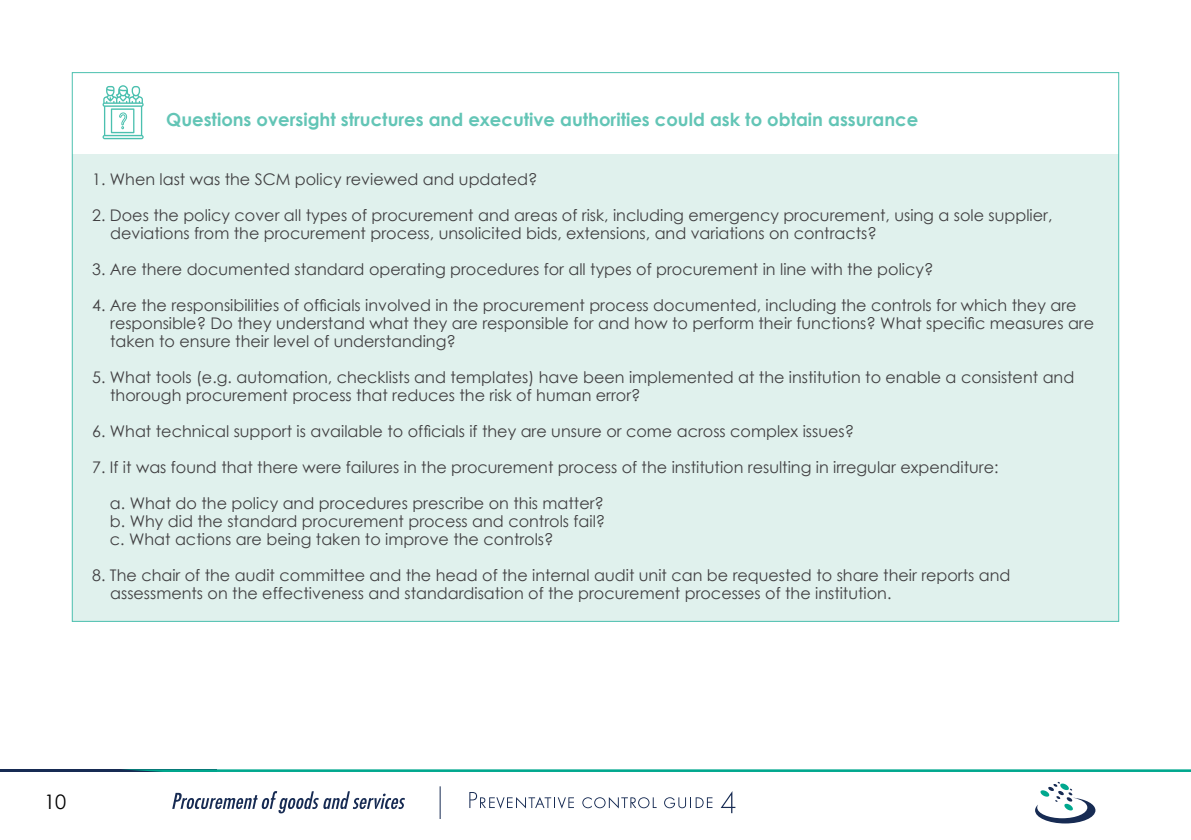
<style>
.page{position:relative;width:1191px;height:840px;background:#fff}
.page>*{position:absolute;margin:0;border:0;box-sizing:border-box;transform-origin:0 0}
.t1{font:20px "Century Gothic";color:#000}
.t2{font:700 18px "Century Gothic";color:#63c5b6}
.t3{font:16px/18px "Century Gothic";color:#414042}
</style>
<div class="page">
<hr style="left:0;top:769px;width:216px;height:2px;background:#172b53">
<svg style="left:1035px;top:781px;width:60px;height:42px"></svg>
<svg style="left:469px;top:792px;width:105px;height:16px"></svg>
<svg style="left:582px;top:797px;width:74px;height:11px"></svg>
<svg style="left:664px;top:797px;width:48px;height:10px"></svg>
<svg style="left:720px;top:791px;width:15px;height:21px"></svg>
<svg style="left:172px;top:791px;width:233px;height:22px"></svg>
<hr style="left:439px;top:785px;width:1px;height:33px;background:#172b53">
<svg style="left:122px;top:769px;width:1069px;height:2px;background:#2ab29f"></svg>
<div style="left:72px;top:154px;width:1047px;height:467px;background:#e0f1ed"></div>
<svg style="left:102px;top:85px;width:42px;height:54px"></svg>
<p class="t2" style="left:166px;top:108px;width:753px">Questions oversight structures and executive authorities could ask to obtain assurance</p>
<p class="t3" style="left:92px;top:170px;width:447px">1. When last was the SCM policy reviewed and updated?</p>
<p class="t3" style="left:110px;top:206px;width:943px;text-indent:-18px">2. Does the policy cover all types of procurement and areas of risk, including emergency procurement, using a sole supplier, deviations from the procurement process, unsolicited bids, extensions, and variations on contracts?</p>
<p class="t3" style="left:92px;top:260px;width:843px">3. Are there documented standard operating procedures for all types of procurement in line with the policy?</p>
<p class="t3" style="left:110px;top:296px;width:985px;text-indent:-18px">4. Are the responsibilities of officials involved in the procurement process documented, including the controls for which they are responsible? Do they understand what they are responsible for and how to perform their functions? What specific measures are taken to ensure their level of understanding?</p>
<p class="t3" style="left:110px;top:368px;width:965px;text-indent:-18px">5. What tools (e.g. automation, checklists and templates) have been implemented at the institution to enable a consistent and thorough procurement process that reduces the risk of human error?</p>
<p class="t3" style="left:92px;top:422px;width:763px">6. What technical support is available to officials if they are unsure or come across complex issues?</p>
<p class="t3" style="left:92px;top:458px;width:908px">7. If it was found that there were failures in the procurement process of the institution resulting in irregular expenditure:</p>
<p class="t3" style="left:110px;top:494px;width:497px;text-align:justify">a. What do the policy and procedures prescribe on this matter? b. Why did the standard procurement process and controls fail? c. What actions are being taken to improve the controls?</p>
<p class="t3" style="left:110px;top:566px;width:901px;text-indent:-18px">8. The chair of the audit committee and the head of the internal audit unit can be requested to share their reports and assessments on the effectiveness and standardisation of the procurement processes of the institution.</p>
<p class="t1" style="left:44px;top:787px;width:24px">10</p>
</div>
